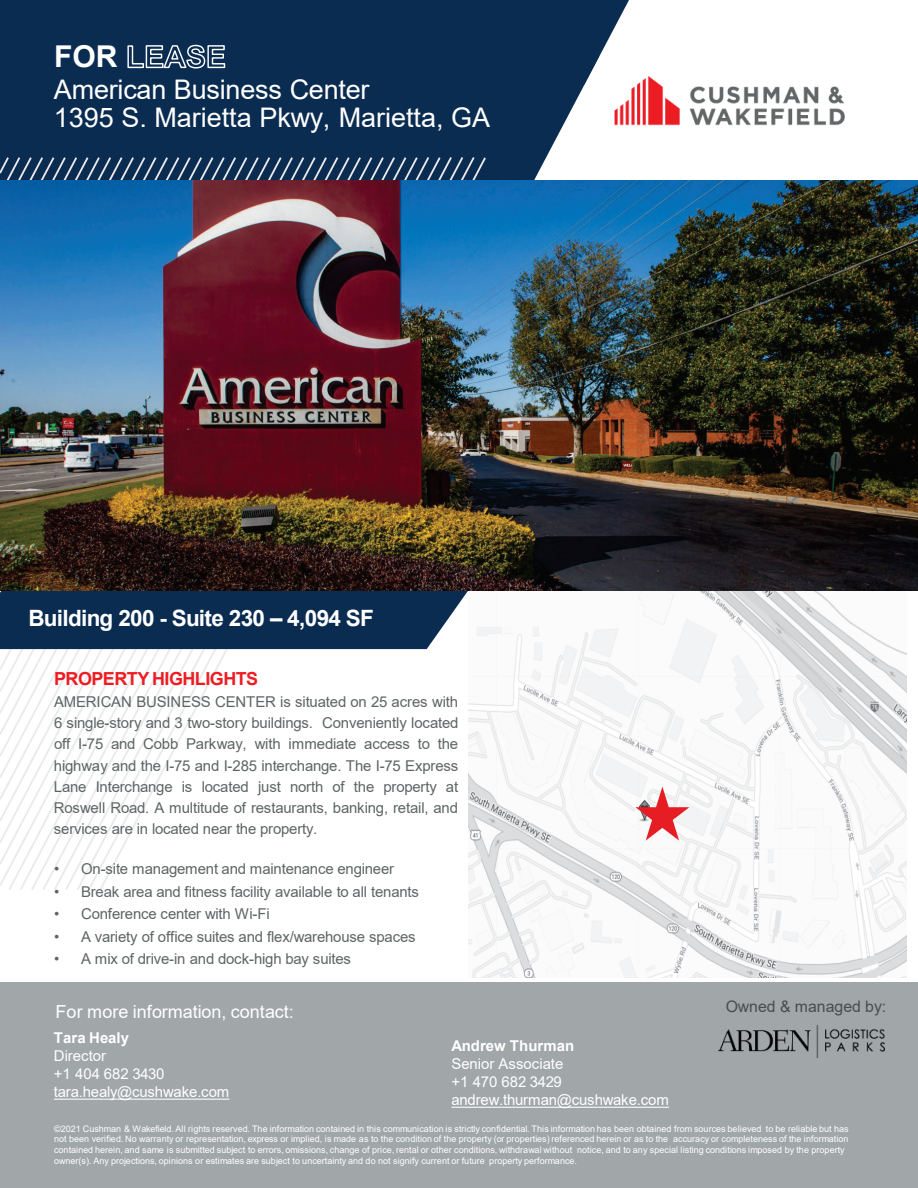
<style>
.page{position:relative;width:918px;height:1188px;background:#fff}
.page>*{position:absolute;margin:0;border:0;box-sizing:border-box;transform-origin:0 0}
.t1{font:700 30px "Arial";color:#fff}
.t2{font:27px/28.5px "Arial";letter-spacing:-.005em;color:#fff}
.t3{font:700 22.5px "Arial";letter-spacing:-.03em;color:#fff}
.t4{font:18px "Arial";letter-spacing:-.005em;color:#fff}
.t5{font:700 18px "Arial";letter-spacing:-.03em;color:#ee1d23}
.t6{font:15.9px "Arial";color:#484d4f}
.t7{font:15px/21.3px "Arial";letter-spacing:-.015em;color:#5e6464;text-align:justify}
.t8{font:15px/18px "Arial";letter-spacing:-.005em;color:#fff}
.t9{font:700 15px "Arial";color:#fff}
.t10{font:9px/10.8px "Arial";letter-spacing:.005em;color:#fff}
</style>
<div class="page">
<div style="left:0;top:0;width:629px;height:180px;background:#0b2c51"></div>
<div style="left:0;top:983px;width:918px;height:205px;background:#a1a6a9"></div>
<svg style="left:0;top:155px;width:385px;height:733px"></svg>
<svg style="left:0;top:155px;width:147px;height:25px;background:#2f4b6a"></svg>
<img style="left:584px;top:56px;width:261px;height:100px">
<img style="left:584px;top:56px;width:16px;height:30px">
<svg style="left:54px;top:1099px;width:175px;height:1px"></svg>
<svg style="left:451px;top:1107px;width:218px;height:1px"></svg>
<svg style="left:127px;top:44px;width:99px;height:25px;background:#556c86"></svg>
<img style="left:468px;top:591px;width:438px;height:386px">
<img style="left:0;top:180px;width:918px;height:411px">
<div style="left:0;top:591px;width:468px;height:58px;background:#0b2c51"></div>
<img style="left:718px;top:1025px;width:167px;height:33px">
<svg style="left:635px;top:787px;width:54px;height:54px"></svg>
<h1 class="t1" style="left:54px;top:40px;width:65px">FOR</h1>
<h2 class="t2" style="left:54px;top:75px;width:438px">American Business Center<br>1395 S. Marietta Pkwy, Marietta, GA</h2>
<h3 class="t3" style="left:28px;top:606px;width:347px">Building 200 - Suite 230 – 4,094 SF</h3>
<h3 class="t5" style="left:54px;top:669px;width:206px">PROPERTY HIGHLIGHTS</h3>
<p class="t7" style="left:54px;top:691px;width:406px">AMERICAN BUSINESS CENTER is situated on 25 acres with 6 single-story and 3 two-story buildings. Conveniently located off I-75 and Cobb Parkway, with immediate access to the highway and the I-75 and I-285 interchange. The I-75 Express Lane Interchange is located just north of the property at Roswell Road. A multitude of restaurants, banking, retail, and services are in located near the property.</p>
<h3 class="t7" style="left:54px;top:858px;width:342px">• On-site management and maintenance engineer</h3>
<h3 class="t7" style="left:54px;top:881px;width:366px">• Break area and fitness facility available to all tenants</h3>
<h3 class="t7" style="left:54px;top:903px;width:217px">• Conference center with Wi-Fi</h3>
<h3 class="t7" style="left:54px;top:926px;width:363px">• A variety of office suites and flex/warehouse spaces</h3>
<h3 class="t7" style="left:54px;top:948px;width:298px">• A mix of drive-in and dock-high bay suites</h3>
<h3 class="t4" style="left:56px;top:1002px;width:240px">For more information, contact:</h3>
<h3 class="t9" style="left:54px;top:1029px;width:77px">Tara Healy</h3>
<h3 class="t8" style="left:54px;top:1047px;width:177px">Director<br>+1 404 682 3430 tara.healy@cushwake.com</h3>
<h3 class="t9" style="left:451px;top:1038px;width:124px">Andrew Thurman</h3>
<h3 class="t8" style="left:451px;top:1055px;width:219px">Senior Associate<br>+1 470 682 3429 andrew.thurman@cushwake.com</h3>
<h3 class="t6" style="left:726px;top:998px;width:162px">Owned &amp; managed by:</h3>
<p class="t10" style="left:54px;top:1123px;width:796px">©2021 Cushman &amp; Wakefield. All rights reserved. The information contained in this communication is strictly confidential. This information has been obtained from sources believed to be reliable but has not been verified. No warranty or representation, express or implied, is made as to the condition of the property (or properties) referenced herein or as to the accuracy or completeness of the information contained herein, and same is submitted subject to errors, omissions, change of price, rental or other conditions, withdrawal without notice, and to any special listing conditions imposed by the property owner(s). Any projections, opinions or estimates are subject to uncertainty and do not signify current or future property performance.</p>
</div>
